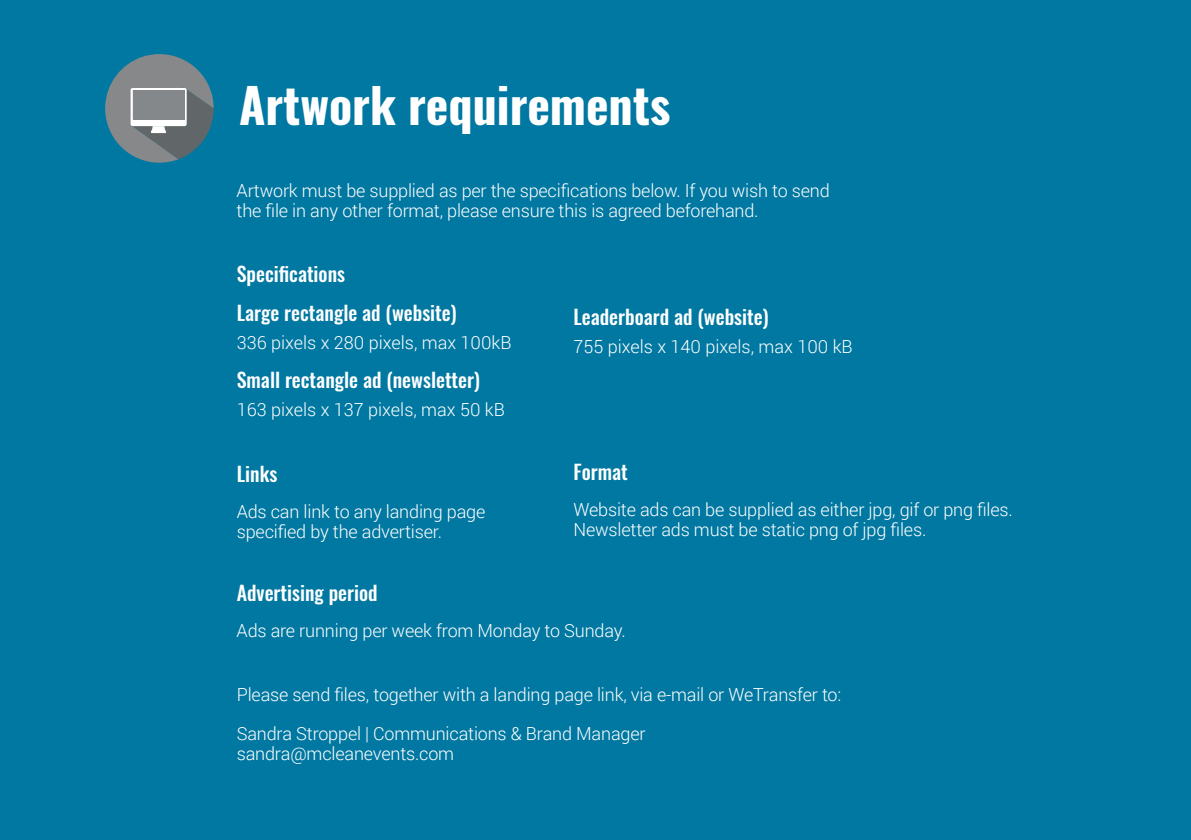
<style>
.page{position:relative;width:1191px;height:840px;background:#fff}
.page>*{position:absolute;margin:0;border:0;box-sizing:border-box;transform-origin:0 0}
.t1{font:700 48px "Oswald";color:#fff}
.t2{font:500 20px "Oswald";color:#fff}
.t3{font:300 18px/20px "Roboto";letter-spacing:-.01em;color:#fff}
</style>
<div class="page">
<div style="left:0;top:0;width:1191px;height:839px;background:#0078a1"></div>
<svg style="left:105px;top:54px;width:109px;height:109px"></svg>
<div style="left:133px;top:90px;width:51px;height:29px;background:#85888a"></div>
<h1 class="t1" style="left:239px;top:72px;width:432px">Artwork requirements</h1>
<p class="t3" style="left:237px;top:180px;width:595px">Artwork must be supplied as per the specifications below. If you wish to send the file in any other format, please ensure this is agreed beforehand.</p>
<p class="t2" style="left:237px;top:260px;width:110px">Specifications</p>
<p class="t2" style="left:237px;top:299px;width:221px">Large rectangle ad (website)</p>
<p class="t3" style="left:237px;top:331px;width:276px">336 pixels x 280 pixels, max 100kB</p>
<p class="t2" style="left:237px;top:366px;width:245px">Small rectangle ad (newsletter)</p>
<p class="t3" style="left:237px;top:398px;width:270px">163 pixels x 137 pixels, max 50 kB</p>
<p class="t2" style="left:237px;top:459px;width:42px">Links</p>
<p class="t3" style="left:237px;top:500px;width:250px">Ads can link to any landing page specified by the advertiser.</p>
<p class="t2" style="left:237px;top:578px;width:142px">Advertising period</p>
<p class="t2" style="left:573px;top:303px;width:197px">Leaderboard ad (website)</p>
<p class="t3" style="left:573px;top:336px;width:281px">755 pixels x 140 pixels, max 100 kB</p>
<p class="t2" style="left:573px;top:458px;width:56px">Format</p>
<p class="t3" style="left:573px;top:499px;width:441px">Website ads can be supplied as either jpg, gif or png files.<br>Newsletter ads must be static png of jpg files.</p>
<p class="t3" style="left:237px;top:619px;width:391px">Ads are running per week from Monday to Sunday.</p>
<p class="t3" style="left:237px;top:674px;width:606px;line-height:38.6px">Please send files, together with a landing page link, via e-mail or WeTransfer to:<br>Sandra Stroppel | Communications &amp; Brand Manager</p>
<p class="t3" style="left:237px;top:742px;width:219px">sandra@mcleanevents.com</p>
</div>
